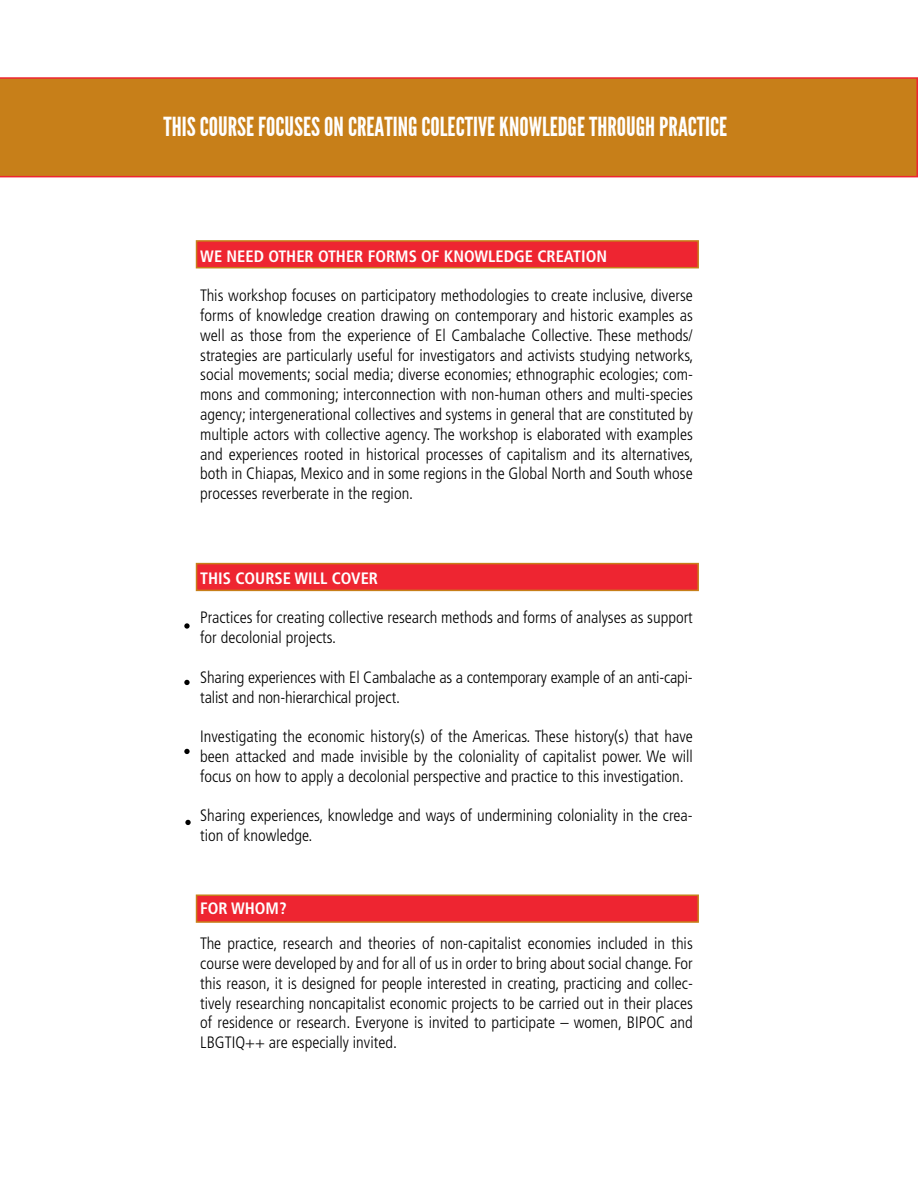
<style>
.page{position:relative;width:918px;height:1188px;background:#fff}
.page>*{position:absolute;margin:0;border:0;box-sizing:border-box;transform-origin:0 0}
.t1{font:26.25px "League Gothic";color:#fff}
.t2{font:300 condensed 16.5px/19.8px "Frutiger LT Std";color:#000;text-align:justify}
.t3{font:700 condensed 16.5px "Frutiger LT Std";color:#fff}
</style>
<div class="page">
<div style="left:0;top:77px;width:918px;height:100px;background:#c77f19"></div>
<div style="left:196px;top:240px;width:503px;height:28px;background:#ee2531;border:2px solid #c77f19"></div>
<div style="left:196px;top:563px;width:503px;height:28px;background:#ee2531;border:2px solid #c77f19"></div>
<div style="left:196px;top:895px;width:503px;height:28px;background:#ee2531;border:2px solid #c77f19"></div>
<svg style="left:184px;top:623px;width:6px;height:6px"></svg>
<svg style="left:184px;top:680px;width:6px;height:5px"></svg>
<svg style="left:184px;top:749px;width:6px;height:5px"></svg>
<svg style="left:185px;top:820px;width:6px;height:5px"></svg>
<svg style="left:917px;top:84px;width:1px;height:34px"></svg>
<h1 class="t1" style="left:163px;top:112px;width:565px">THIS COURSE FOCUSES ON CREATING COLECTIVE KNOWLEDGE THROUGH PRACTICE</h1>
<p class="t3" style="left:200px;top:246px;width:408px">WE NEED OTHER OTHER FORMS OF KNOWLEDGE CREATION</p>
<p class="t2" style="left:200px;top:286px;width:495px">This workshop focuses on participatory methodologies to create inclusive, diverse forms of knowledge creation drawing on contemporary and historic examples as well as those from the experience of El Cambalache Collective. These methods/ strategies are particularly useful for investigators and activists studying networks, social movements; social media; diverse economies; ethnographic ecologies; com&shy;mons and commoning; interconnection with non-human others and multi-species agency; intergenerational collectives and systems in general that are constituted by multiple actors with collective agency. The workshop is elaborated with examples and experiences rooted in historical processes of capitalism and its alternatives, both in Chiapas, Mexico and in some regions in the Global North and South whose processes reverberate in the region.</p>
<p class="t3" style="left:200px;top:568px;width:179px">THIS COURSE WILL COVER</p>
<p class="t2" style="left:200px;top:608px;width:494px">Practices for creating collective research methods and forms of analyses as support for decolonial projects.</p>
<p class="t2" style="left:200px;top:667px;width:494px">Sharing experiences with El Cambalache as a contemporary example of an anti-capi&shy;talist and non-hierarchical project.</p>
<p class="t2" style="left:200px;top:727px;width:494px">Investigating the economic history(s) of the Americas. These history(s) that have been attacked and made invisible by the coloniality of capitalist power. We will focus on how to apply a decolonial perspective and practice to this investigation.</p>
<p class="t2" style="left:200px;top:806px;width:494px">Sharing experiences, knowledge and ways of undermining coloniality in the crea&shy;tion of knowledge.</p>
<p class="t3" style="left:200px;top:899px;width:88px">FOR WHOM?</p>
<p class="t2" style="left:200px;top:934px;width:494px">The practice, research and theories of non-capitalist economies included in this course were developed by and for all of us in order to bring about social change. For this reason, it is designed for people interested in creating, practicing and collec&shy;tively researching noncapitalist economic projects to be carried out in their places of residence or research. Everyone is invited to participate – women, BIPOC and LBGTIQ++ are especially invited.</p>
</div>
